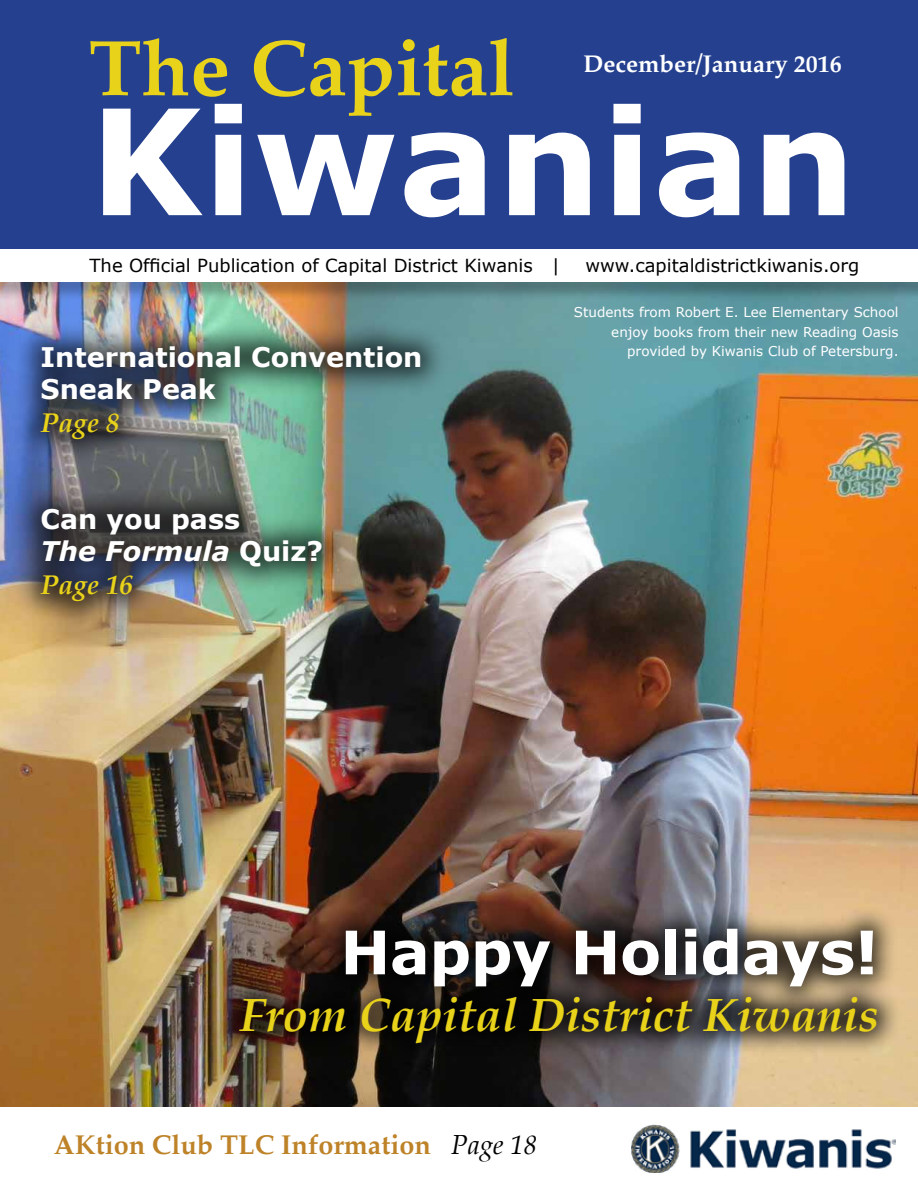
<style>
.page{position:relative;width:918px;height:1188px;background:#fff}
.page>*{position:absolute;margin:0;border:0;box-sizing:border-box;transform-origin:0 0}
.t1{font:700 146.55px "Verdana";letter-spacing:.005em;color:#fff}
.t2{font:700 79.5px "Palatino";color:#e9d21a}
.t3{font:700 60px "Verdana";letter-spacing:-.01em;color:#fff}
.t4{font:italic 700 46.5px "Palatino";color:#e9d21a}
.t5{font:700 27px/32.4px "Verdana";color:#fff}
.t6{font:700 27px "Palatino";color:#be8328}
.t7{font:italic 700 27px "Palatino";color:#e9d21a}
.t8{font:700 24px "Palatino";color:#fff}
.t9{font:18px "Verdana";color:#000}
.t10{font:13.5px/19.5px "Verdana";color:#fff;text-align:right}
.s1{font-style:italic}
.s2{font-weight:400;font-style:italic;color:#000}
</style>
<div class="page">
<img style="left:0;top:301px;width:918px;height:806px">
<div style="left:0;top:0;width:918px;height:269px;background:#25408f"></div>
<div style="left:0;top:252px;width:918px;height:49px;background:#000;opacity:.25"></div>
<div style="left:0;top:250px;width:918px;height:32px;background:#fff"></div>
<img style="left:631px;top:1125px;width:264px;height:47px">
<div style="left:13px;top:318px;width:436px;height:312px;background:#000;opacity:.65"></div>
<div style="left:215px;top:904px;width:687px;height:164px;background:#000;opacity:.75"></div>
<h2 class="t2" style="left:89px;top:0;width:428px">The Capital</h2>
<h3 class="t8" style="left:583px;top:44px;width:260px">December/January 2016</h3>
<h1 class="t1" style="left:90px;top:58px;width:768px">Kiwanian</h1>
<h3 class="t9" style="left:90px;top:253px;width:472px">The Official Publication of Capital District Kiwanis |</h3>
<h3 class="t9" style="left:585px;top:253px;width:276px">www.capitaldistrictkiwanis.org</h3>
<h3 class="t5" style="left:40px;top:341px;width:384px">International Convention<br>Sneak Peak</h3>
<h3 class="t7" style="left:40px;top:401px;width:80px">Page 8</h3>
<h3 class="t5" style="left:40px;top:503px;width:284px">Can you pass<br><span class="s1">The Formula</span> Quiz?</h3>
<h3 class="t7" style="left:40px;top:563px;width:94px">Page 16</h3>
<p class="t10" style="left:574px;top:302px;width:326px">Students from Robert E. Lee Elementary School enjoy books from their new Reading Oasis provided by Kiwanis Club of Petersburg.</p>
<h3 class="t3" style="left:340px;top:910px;width:540px">Happy Holidays!</h3>
<h3 class="t4" style="left:239px;top:979px;width:641px">From Capital District Kiwanis</h3>
<h3 class="t6" style="left:54px;top:1121px;width:485px">AKtion Club TLC Information <span class="s2">Page 18</span></h3>
</div>
